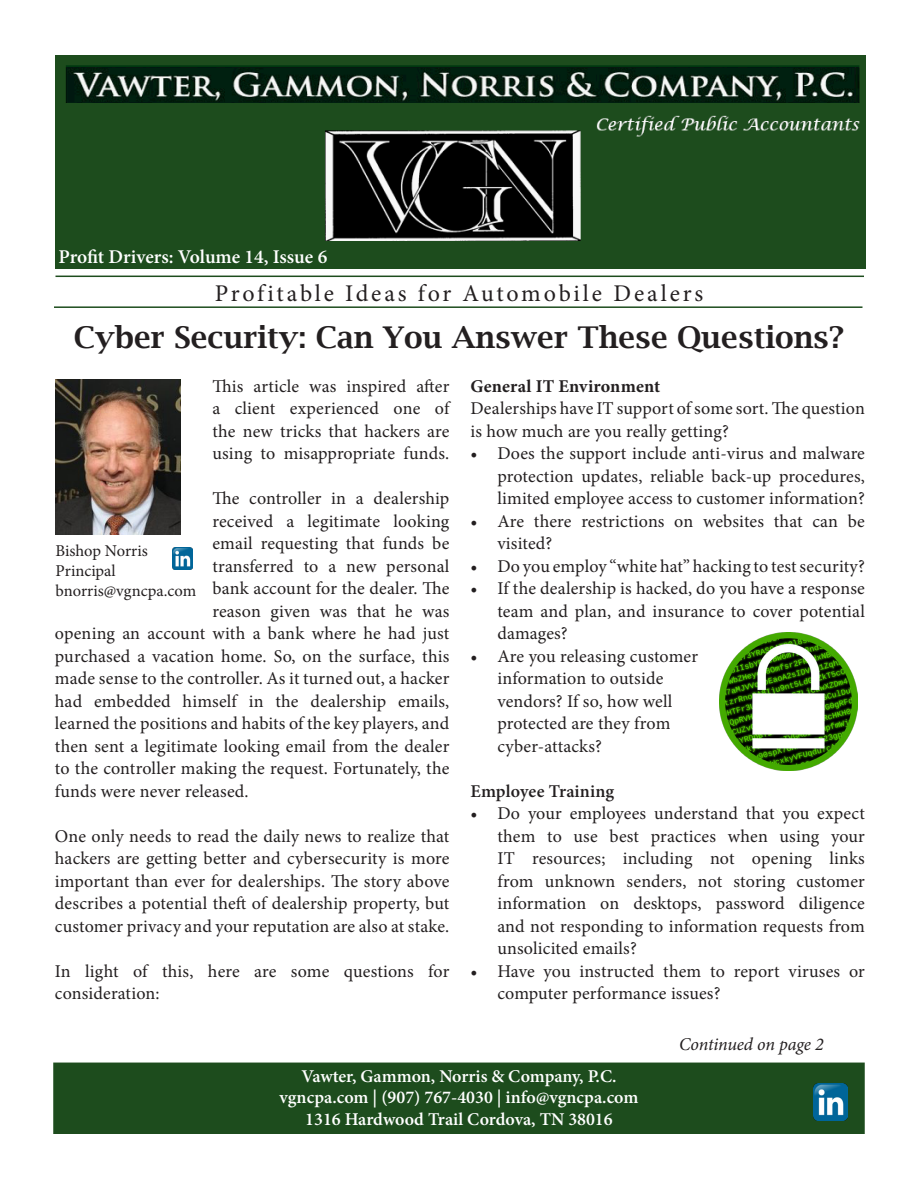
<style>
.page{position:relative;width:918px;height:1188px;background:#fff}
.page>*{position:absolute;margin:0;border:0;box-sizing:border-box;transform-origin:0 0}
.t1{font:600 30px "Lucida Bright";color:#231f20}
.t2{font:24px "Minion Pro";letter-spacing:.115em;color:#231f20}
.t3{font:600 19.5px "Minion Pro";letter-spacing:-.005em;color:#fff}
.t4{font:18px/22.5px "Minion Pro";letter-spacing:.005em;color:#231f20;text-align:justify}
.t5{font:600 18px "Minion Pro";color:#fff}
.t6{font:700 18px "Minion Pro";letter-spacing:.01em;color:#231f20}
.t7{font:600 18px "Minion Pro";letter-spacing:.01em;color:#231f20}
.t8{font:italic 18px "Minion Pro";letter-spacing:-.01em;color:#231f20}
.t9{font:16.5px "Minion Pro";letter-spacing:-.005em;color:#231f20}
</style>
<div class="page">
<img style="left:56px;top:55px;width:810px;height:213px">
<div style="left:53px;top:1063px;width:812px;height:71px;background:#1d4c1d"></div>
<hr style="left:54px;top:306px;width:808px;height:2px;background:#1d4c1d">
<hr style="left:56px;top:276px;width:808px;height:1px;background:#1d4c1d">
<img style="left:814px;top:1083px;width:34px;height:37px">
<img style="left:56px;top:379px;width:124px;height:155px">
<img style="left:172px;top:547px;width:21px;height:22px">
<img style="left:720px;top:632px;width:138px;height:138px">
<p class="t3" style="left:58px;top:244px;width:270px">Profit Drivers: Volume 14, Issue 6</p>
<p class="t2" style="left:215px;top:278px;width:490px">Profitable Ideas for Automobile Dealers</p>
<p class="t1" style="left:74px;top:320px;width:772px">Cyber Security: Can You Answer These Questions?</p>
<p class="t4" style="left:212px;top:375px;width:239px">This article was inspired after a client experienced one of the new tricks that hackers are using to misappropriate funds.</p>
<p class="t4" style="left:212px;top:488px;width:239px">The controller in a dealership</p>
<p class="t4" style="left:212px;top:510px;width:238px">received a legitimate looking</p>
<p class="t4" style="left:212px;top:533px;width:239px">email requesting that funds be</p>
<p class="t4" style="left:212px;top:555px;width:239px">transferred to a new personal</p>
<p class="t4" style="left:212px;top:578px;width:238px">bank account for the dealer. The</p>
<p class="t4" style="left:212px;top:600px;width:239px">reason given was that he was</p>
<p class="t4" style="left:55px;top:623px;width:396px">opening an account with a bank where he had just</p>
<p class="t4" style="left:55px;top:645px;width:396px">purchased a vacation home. So, on the surface, this</p>
<p class="t4" style="left:55px;top:668px;width:396px">made sense to the controller. As it turned out, a hacker</p>
<p class="t4" style="left:55px;top:690px;width:396px">had embedded himself in the dealership emails,</p>
<p class="t4" style="left:55px;top:713px;width:396px">learned the positions and habits of the key players, and</p>
<p class="t4" style="left:55px;top:735px;width:396px">then sent a legitimate looking email from the dealer</p>
<p class="t4" style="left:55px;top:758px;width:396px">to the controller making the request. Fortunately, the</p>
<p class="t4" style="left:55px;top:780px;width:195px">funds were never released.</p>
<p class="t4" style="left:55px;top:825px;width:396px">One only needs to read the daily news to realize that hackers are getting better and cybersecurity is more important than ever for dealerships. The story above describes a potential theft of dealership property, but customer privacy and your reputation are also at stake.</p>
<p class="t4" style="left:55px;top:960px;width:396px">In light of this, here are some questions for consideration:</p>
<p class="t9" style="left:56px;top:540px;width:94px">Bishop Norris</p>
<p class="t9" style="left:56px;top:560px;width:62px">Principal</p>
<p class="t9" style="left:56px;top:580px;width:142px">bnorris@vgncpa.com</p>
<p class="t6" style="left:470px;top:374px;width:191px">General IT Environment</p>
<p class="t4" style="left:470px;top:398px;width:396px">Dealerships have IT support of some sort. The question is how much are you really getting?</p>
<p class="t4" style="left:497px;top:443px;width:369px;text-indent:-27px">• Does the support include anti-virus and malware protection updates, reliable back-up procedures, limited employee access to customer information?</p>
<p class="t4" style="left:497px;top:510px;width:369px;text-indent:-27px">• Are there restrictions on websites that can be visited?</p>
<p class="t4" style="left:470px;top:555px;width:396px">• Do you employ “white hat” hacking to test security?</p>
<p class="t4" style="left:497px;top:578px;width:369px;text-indent:-27px">• If the dealership is hacked, do you have a response team and plan, and insurance to cover potential damages?</p>
<p class="t4" style="left:497px;top:645px;width:202px;text-align:left;text-indent:-27px">• Are you releasing customer information to outside vendors? If so, how well protected are they from cyber-attacks?</p>
<p class="t7" style="left:470px;top:779px;width:145px">Employee Training</p>
<p class="t4" style="left:497px;top:803px;width:369px;text-indent:-27px">• Do your employees understand that you expect them to use best practices when using your IT resources; including not opening links from unknown senders, not storing customer information on desktops, password diligence and not responding to information requests from unsolicited emails?</p>
<p class="t4" style="left:497px;top:960px;width:369px;text-indent:-27px">• Have you instructed them to report viruses or computer performance issues?</p>
<p class="t8" style="left:679px;top:1032px;width:146px">Continued on page 2</p>
<p class="t5" style="left:301px;top:1063px;width:317px">Vawter, Gammon, Norris &amp; Company, P.C.</p>
<p class="t5" style="left:280px;top:1085px;width:360px">vgncpa.com | (907) 767-4030 | info@vgncpa.com</p>
<p class="t5" style="left:305px;top:1107px;width:309px">1316 Hardwood Trail Cordova, TN 38016</p>
</div>
